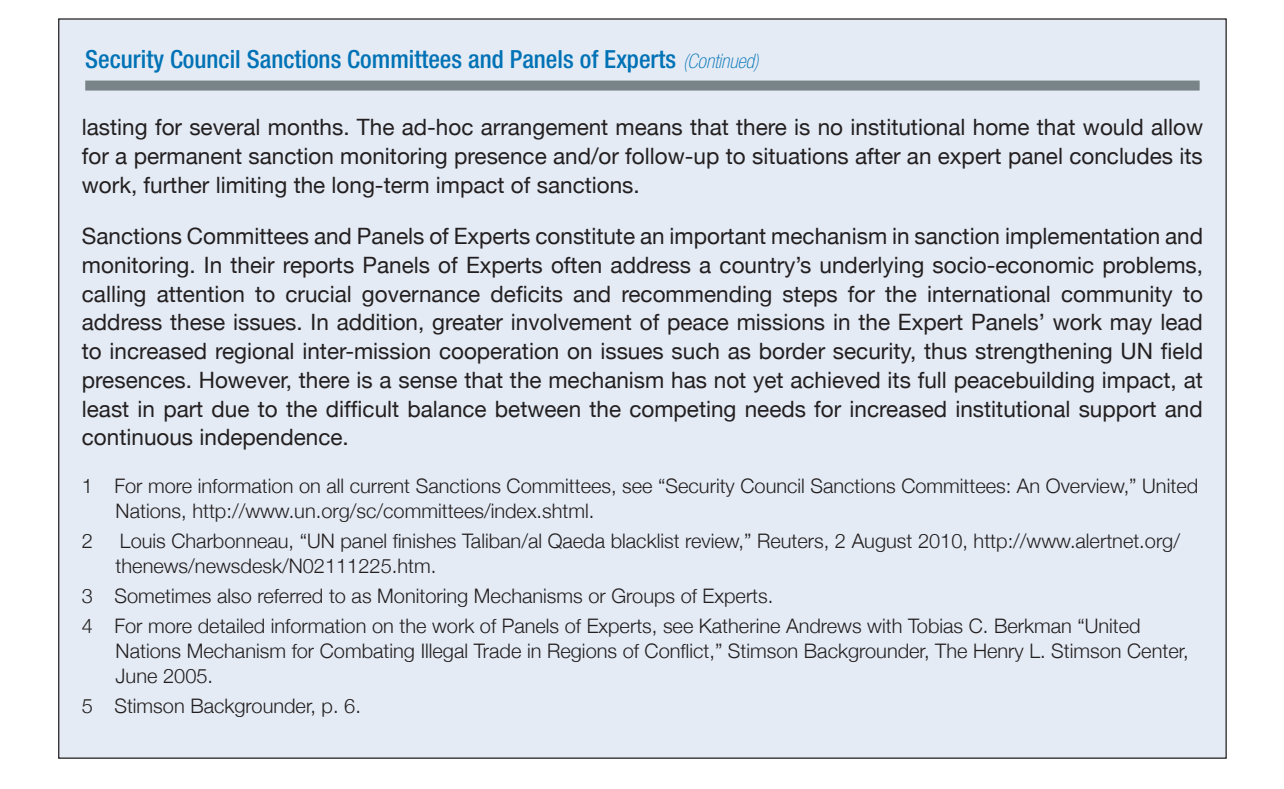
<style>
.page{position:relative;width:1284px;height:789px;background:#fff}
.page>*{position:absolute;margin:0;border:0;box-sizing:border-box;transform-origin:0 0}
.t1{font:500 condensed 25px "Helvetica Neue";color:#0072b5}
.t2{font:22.5px/28.8px "Helvetica Neue";color:#231f20;text-align:justify}
.t3{font:300 20px/25px "Helvetica Neue";color:#231f20}
.s1{font-weight:100;font-style:italic;font-size:20px}
</style>
<div class="page">
<div style="left:59px;top:19px;width:1166px;height:739px;background:#e4ebf5"></div>
<div style="left:85px;top:81px;width:1114px;height:10px;background:#788487"></div>
<p class="t1" style="left:85px;top:44px;width:674px">Security Council Sanctions Committees and Panels of Experts <span class="s1">(Continued)</span></p>
<p class="t2" style="left:82px;top:112px;width:1122px">lasting for several months. The ad-hoc arrangement means that there is no institutional home that would allow for a permanent sanction monitoring presence and/or follow-up to situations after an expert panel concludes its work, further limiting the long-term impact of sanctions.</p>
<p class="t2" style="left:82px;top:221px;width:1122px">Sanctions Committees and Panels of Experts constitute an important mechanism in sanction implementation and monitoring. In their reports Panels of Experts often address a country’s underlying socio-economic problems, calling attention to crucial governance deficits and recommending steps for the international community to address these issues. In addition, greater involvement of peace missions in the Expert Panels’ work may lead to increased regional inter-mission cooperation on issues such as border security, thus strengthening UN field presences. However, there is a sense that the mechanism has not yet achieved its full peacebuilding impact, at least in part due to the difficult balance between the competing needs for increased institutional support and continuous independence.</p>
<p class="t3" style="left:116px;top:473px;width:1083px;text-indent:-34px">1 For more information on all current Sanctions Committees, see “Security Council Sanctions Committees: An Overview,” United<br>Nations, http://www.un.org/sc/committees/index.shtml.</p>
<p class="t3" style="left:82px;top:528px;width:13px">2</p>
<p class="t3" style="left:116px;top:528px;width:1065px">Louis Charbonneau, “UN panel finishes Taliban/al Qaeda blacklist review,” Reuters, 2 August 2010, http://www.alertnet.org/ thenews/newsdesk/N02111225.htm.</p>
<p class="t3" style="left:82px;top:580px;width:1060px;line-height:30px">3 Sometimes also referred to as Monitoring Mechanisms or Groups of Experts.<br>4 For more detailed information on the work of Panels of Experts, see Katherine Andrews with Tobias C. Berkman “United</p>
<p class="t3" style="left:116px;top:638px;width:1074px">Nations Mechanism for Combating Illegal Trade in Regions of Conflict,” Stimson Backgrounder, The Henry L. Stimson Center,<br>June 2005.</p>
<p class="t3" style="left:82px;top:693px;width:280px">5 Stimson Backgrounder, p. 6.</p>
</div>
